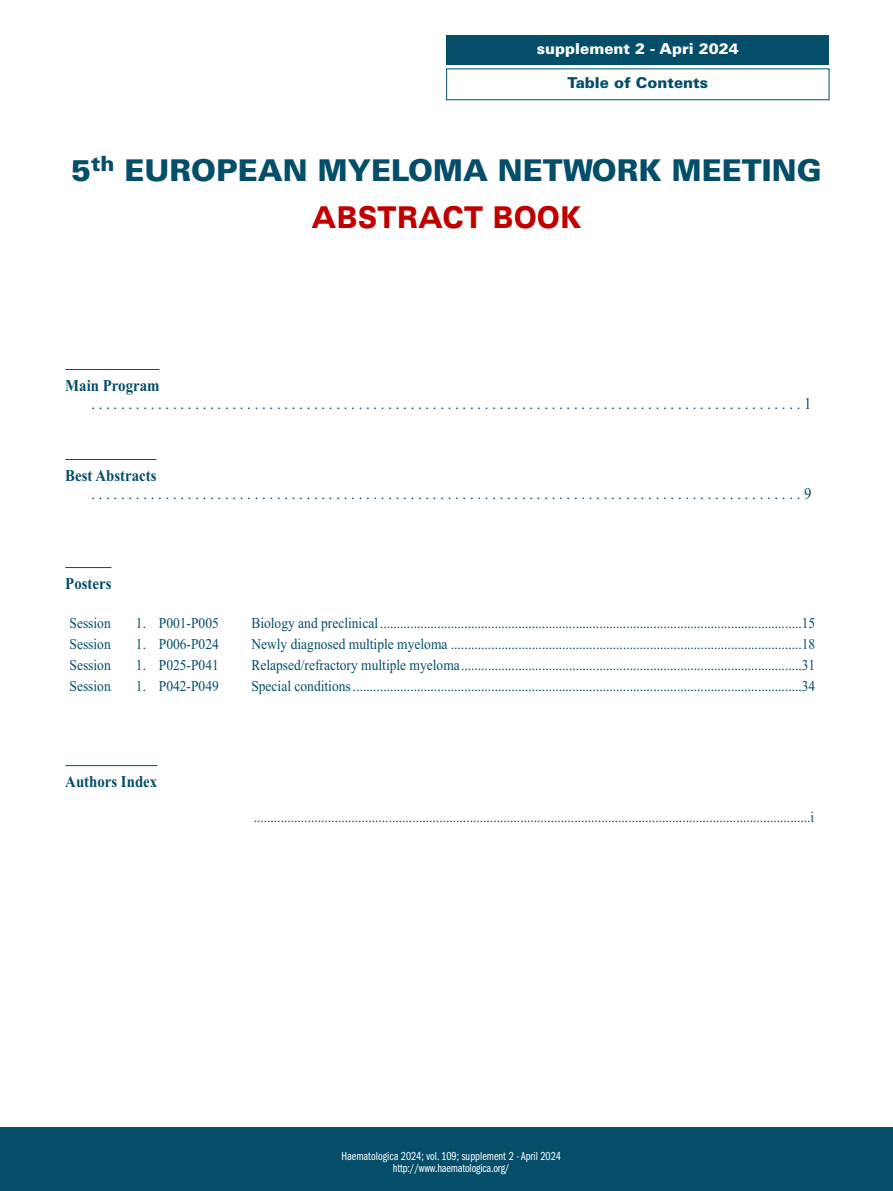
<style>
.page{position:relative;width:893px;height:1191px;background:#fff}
.page>*{position:absolute;margin:0;border:0;box-sizing:border-box;transform-origin:0 0}
.t1{font:900 30px/46.5px "Univers";color:#044e69;text-align:center}
.t2{font:16.5px "Times New Roman";color:#044e69;scale:.9 1}
.t3{font:700 16.5px "Times New Roman";color:#044e69;scale:.9 1}
.t4{font:15px "Times New Roman";color:#044e69;scale:.9 1}
.t5{font:900 15px "Univers";color:#fff}
.t6{font:900 15px "Univers";color:#044e69}
.t7{font:12px/12px "Franklin Gothic Book Cmpr";color:#fff;text-align:center}
.s1{font-stretch:expanded;color:#c00000}
</style>
<div class="page">
<hr style="left:65px;top:369px;width:94px;height:1px;background:#044e69">
<hr style="left:65px;top:459px;width:91px;height:1px;background:#044e69">
<hr style="left:65px;top:567px;width:46px;height:1px;background:#044e69">
<hr style="left:65px;top:765px;width:92px;height:1px;background:#044e69">
<div style="left:446px;top:35px;width:383px;height:30px;background:#044e69"></div>
<div style="left:0;top:1127px;width:893px;height:64px;background:#044e69"></div>
<p class="t5" style="left:537px;top:43px;width:203px">supplement 2 - Apri 2024</p>
<p class="t6" style="left:567px;top:77px;width:142px">Table of Contents</p>
<h1 class="t1" style="left:71px;top:150px;width:752px">5<sup>th</sup> EUROPEAN MYELOMA NETWORK MEETING<br><span class="s1">ABSTRACT BOOK</span></h1>
<p class="t3" style="left:65px;top:375px;width:106px">Main Program</p>
<p class="t2" style="left:91px;top:393px;width:802px">. . . . . . . . . . . . . . . . . . . . . . . . . . . . . . . . . . . . . . . . . . . . . . . . . . . . . . . . . . . . . . . . . . . . . . . . . . . . . . . . . . . . . . . . . . . . . . . . 1</p>
<p class="t3" style="left:65px;top:465px;width:103px">Best Abstracts</p>
<p class="t2" style="left:91px;top:483px;width:802px">. . . . . . . . . . . . . . . . . . . . . . . . . . . . . . . . . . . . . . . . . . . . . . . . . . . . . . . . . . . . . . . . . . . . . . . . . . . . . . . . . . . . . . . . . . . . . . . . 9</p>
<p class="t3" style="left:65px;top:573px;width:53px">Posters</p>
<p class="t4" style="left:70px;top:614px;width:47px">Session</p>
<p class="t4" style="left:136px;top:614px;width:94px">1. P001-P005</p>
<p class="t4" style="left:251px;top:614px;width:628px">Biology and preclinical .............................................................................................................................15</p>
<p class="t4" style="left:70px;top:635px;width:47px">Session</p>
<p class="t4" style="left:136px;top:635px;width:94px">1. P006-P024</p>
<p class="t4" style="left:251px;top:635px;width:628px">Newly diagnosed multiple myeloma ........................................................................................................18</p>
<p class="t4" style="left:70px;top:656px;width:47px">Session</p>
<p class="t4" style="left:136px;top:656px;width:94px">1. P025-P041</p>
<p class="t4" style="left:251px;top:656px;width:628px">Relapsed/refractory multiple myeloma.....................................................................................................31</p>
<p class="t4" style="left:70px;top:677px;width:47px">Session</p>
<p class="t4" style="left:136px;top:677px;width:94px">1. P042-P049</p>
<p class="t4" style="left:251px;top:677px;width:628px">Special conditions .....................................................................................................................................34</p>
<p class="t3" style="left:65px;top:771px;width:104px">Authors Index</p>
<p class="t4" style="left:254px;top:807px;width:624px">.....................................................................................................................................................................i</p>
<p class="t7" style="left:342px;top:1151px;width:221px">Haematologica 2024; vol. 109; supplement 2 - April 2024 http://www.haematologica.org/</p>
</div>
